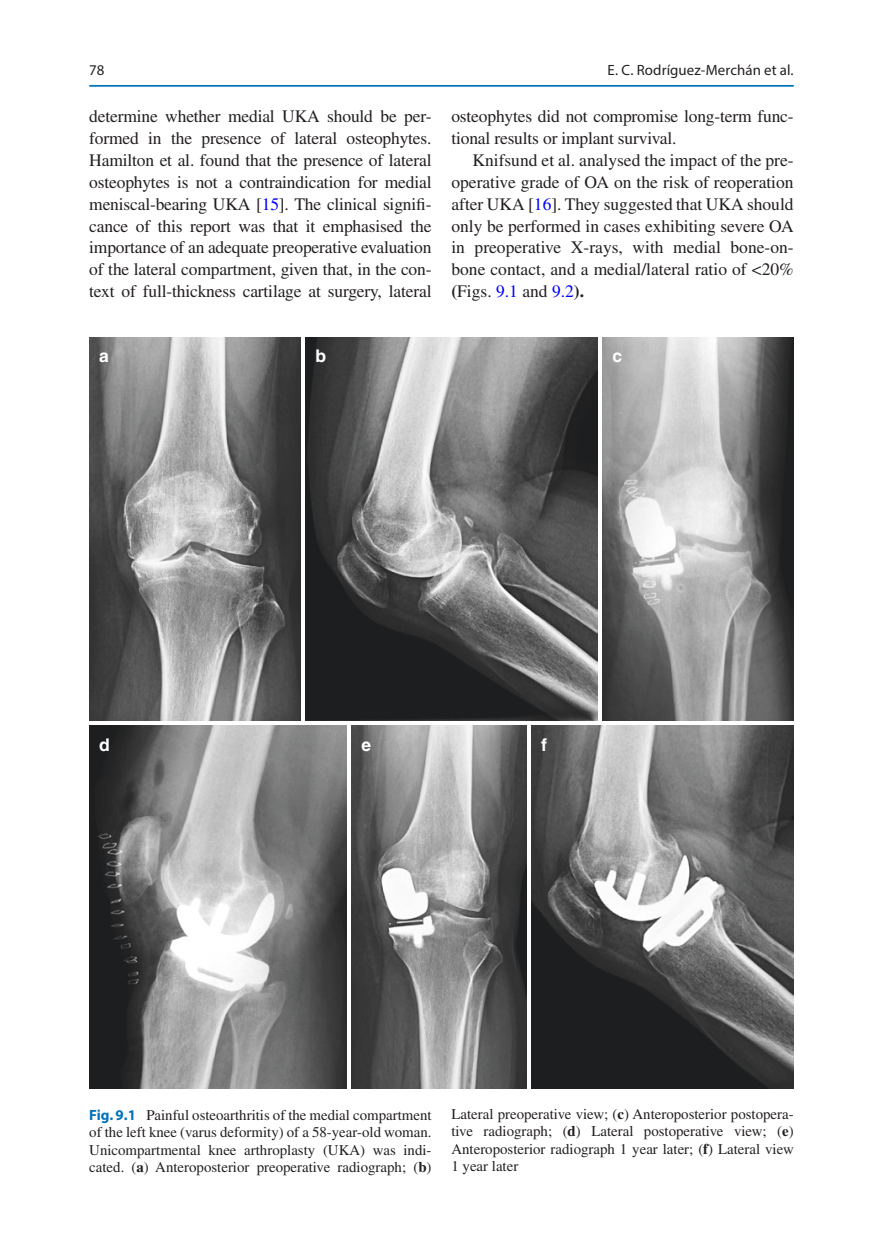
<style>
.page{position:relative;width:883px;height:1260px;background:#fff}
.page>*{position:absolute;margin:0;border:0;box-sizing:border-box;transform-origin:0 0}
.t1{font:17.5px/21.9px "Skxxhx Times LT Std";letter-spacing:-.01em;color:#231f20;text-align:justify}
.t2{font:700 17.5px "Trdkxm Helvetica";color:#fff}
.t3{font:14.88px/17.5px "Skxxhx Times LT Std";color:#231f20;text-align:justify}
.t4{font:14.88px "Cjppxp Myriad Pro";letter-spacing:.005em;color:#231f20}
.t5{font:14.88px "Ktgjcn Myriad Pro";color:#231f20}
.s1{color:#0000fa}
.s2{font-family:"Cmxbhj Times LT Std";font-weight:700}
.s3{font-family:"Pgxpll Myriad Pro";font-weight:700;color:#0073bc}
</style>
<div class="page">
<img style="left:89px;top:337px;width:212px;height:384px">
<img style="left:306px;top:337px;width:292px;height:384px">
<img style="left:603px;top:337px;width:191px;height:384px">
<img style="left:89px;top:726px;width:258px;height:362px">
<img style="left:352px;top:726px;width:174px;height:362px">
<img style="left:531px;top:726px;width:263px;height:362px">
<hr style="left:89px;top:85px;width:705px;height:2px;background:#0073bc">
<p class="t4" style="left:608px;top:61px;width:188px">E. C. Rodríguez-Merchán et al.</p>
<p class="t5" style="left:89px;top:61px;width:17px">78</p>
<p class="t1" style="left:89px;top:105px;width:344px">determine whether medial UKA should be per&shy;formed in the presence of lateral osteophytes.<br>Hamilton et al. found that the presence of lateral osteophytes is not a contraindication for medial meniscal-bearing UKA [<span class="s1">15</span>]. The clinical signifi&shy;cance of this report was that it emphasised the importance of an adequate preoperative evaluation of the lateral compartment, given that, in the con&shy;text of full-thickness cartilage at surgery, lateral</p>
<p class="t1" style="left:451px;top:105px;width:344px">osteophytes did not compromise long-term func&shy;tional results or implant survival.</p>
<p class="t1" style="left:451px;top:149px;width:344px;text-indent:21px">Knifsund et al. analysed the impact of the pre&shy;operative grade of OA on the risk of reoperation after UKA [<span class="s1">16</span>]. They suggested that UKA should only be performed in cases exhibiting severe OA in preoperative X-rays, with medial bone-on&shy;bone contact, and a medial/lateral ratio of &lt;20% <span class="s2">(</span>Figs. <span class="s1">9.1</span> and <span class="s1">9.2</span><span class="s2">).</span></p>
<p class="t2" style="left:99px;top:345px;width:11px">a</p>
<p class="t2" style="left:316px;top:345px;width:12px">b</p>
<p class="t2" style="left:613px;top:345px;width:11px">c</p>
<p class="t2" style="left:99px;top:734px;width:12px">d</p>
<p class="t2" style="left:361px;top:734px;width:11px">e</p>
<p class="t2" style="left:541px;top:734px;width:7px">f</p>
<p class="t3" style="left:89px;top:1106px;width:344px"><span class="s3">Fig. 9.1</span> Painful osteoarthritis of the medial compartment of the left knee (varus deformity) of a 58-year-old woman.<br>Unicompartmental knee arthroplasty (UKA) was indi&shy;cated. (<span class="s2">a</span>) Anteroposterior preoperative radiograph; (<span class="s2">b</span>)</p>
<p class="t3" style="left:451px;top:1105px;width:344px">Lateral preoperative view; (<span class="s2">c</span>) Anteroposterior postopera&shy;tive radiograph; (<span class="s2">d</span>) Lateral postoperative view; (<span class="s2">e</span>)<br>Anteroposterior radiograph 1 year later; (<span class="s2">f</span>) Lateral view 1 year later</p>
</div>
